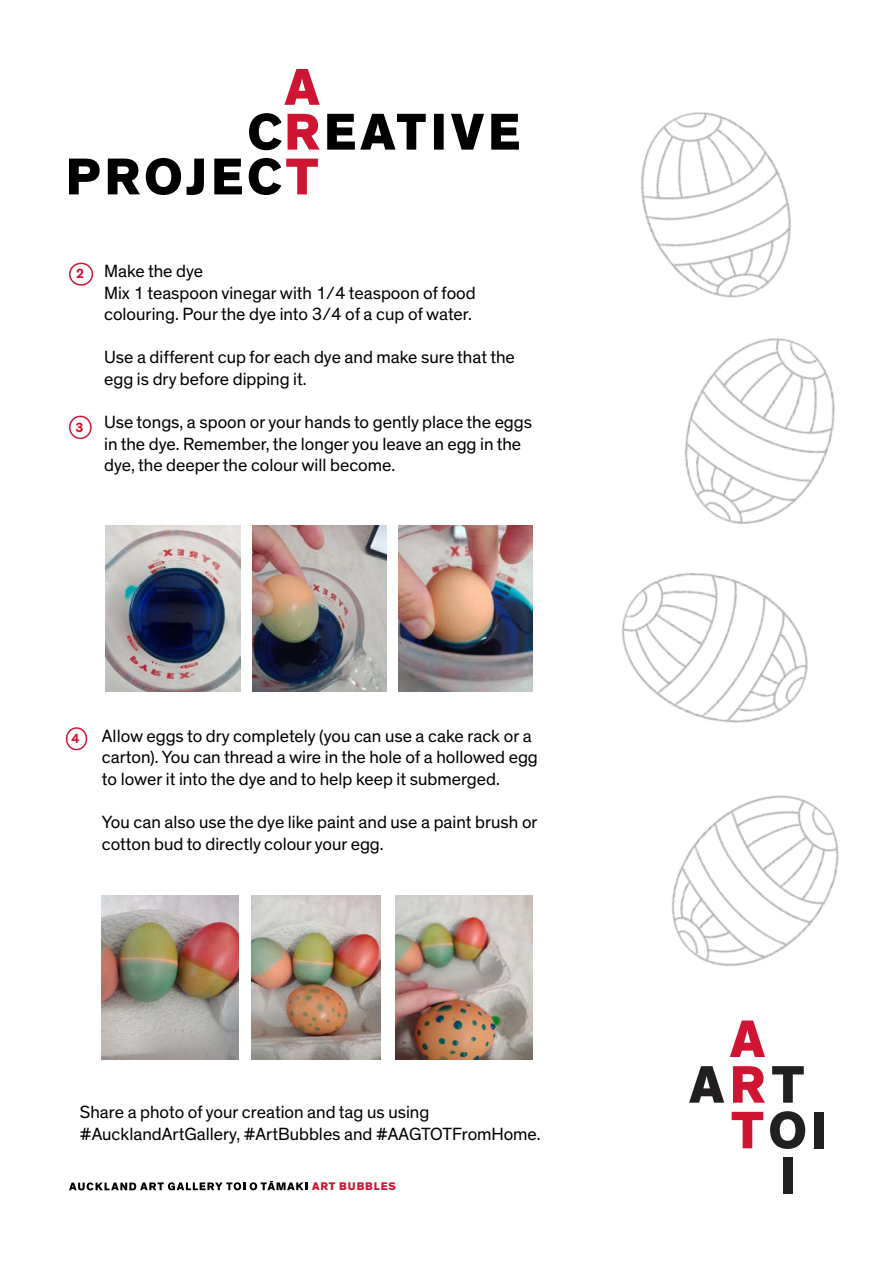
<style>
.page{position:relative;width:893px;height:1263px;background:#fff}
.page>*{position:absolute;margin:0;border:0;box-sizing:border-box;transform-origin:0 0}
.t1{font:18px/21.6px "Theinhardt";color:#000}
.t2{font:700 13.5px "Theinhardt";color:#d01532}
.t3{font:800 11.25px "Theinhardt";letter-spacing:.08em;color:#d01532}
.s1{font-weight:700;font-size:13.5px;color:#d01532}
</style>
<div class="page">
<img style="left:641px;top:112px;width:150px;height:183px">
<img style="left:684px;top:295px;width:151px;height:230px">
<img style="left:622px;top:572px;width:186px;height:149px">
<img style="left:671px;top:721px;width:168px;height:245px">
<svg style="left:730px;top:1020px;width:35px;height:37px"></svg>
<div style="left:783px;top:1157px;width:10px;height:37px;background:#221f20"></div>
<div style="left:814px;top:1112px;width:10px;height:36px;background:#221f20"></div>
<svg style="left:770px;top:1111px;width:35px;height:38px"></svg>
<svg style="left:733px;top:1066px;width:32px;height:37px"></svg>
<svg style="left:689px;top:1066px;width:35px;height:37px"></svg>
<svg style="left:772px;top:1066px;width:32px;height:37px"></svg>
<svg style="left:732px;top:1112px;width:31px;height:36px"></svg>
<svg style="left:288px;top:114px;width:32px;height:36px"></svg>
<svg style="left:284px;top:69px;width:36px;height:36px"></svg>
<svg style="left:249px;top:113px;width:33px;height:37px"></svg>
<svg style="left:327px;top:114px;width:192px;height:36px"></svg>
<svg style="left:69px;top:158px;width:249px;height:37px"></svg>
<svg style="left:69px;top:1181px;width:238px;height:9px"></svg>
<img style="left:105px;top:526px;width:135px;height:165px">
<img style="left:253px;top:526px;width:133px;height:165px">
<img style="left:398px;top:526px;width:135px;height:165px">
<div style="left:69px;top:263px;width:24px;height:23px;border:2px solid #d01532;border-radius:50%"></div>
<div style="left:69px;top:416px;width:23px;height:23px;border:2px solid #d01532;border-radius:50%"></div>
<img style="left:252px;top:896px;width:129px;height:164px">
<img style="left:102px;top:896px;width:137px;height:164px">
<img style="left:395px;top:896px;width:138px;height:164px">
<div style="left:66px;top:727px;width:21px;height:23px;border:2px solid #d01532;border-radius:50%"></div>
<p class="t2" style="left:76px;top:265px;width:9px">2</p>
<p class="t2" style="left:76px;top:419px;width:9px">3</p>
<p class="t1" style="left:104px;top:261px;width:373px">Make the dye<br>Mix 1 teaspoon vinegar with 1/4 teaspoon of food colouring. Pour the dye into 3/4 of a cup of water.</p>
<p class="t1" style="left:104px;top:347px;width:412px">Use a different cup for each dye and make sure that the egg is dry before dipping it.</p>
<p class="t1" style="left:104px;top:412px;width:429px">Use tongs, a spoon or your hands to gently place the eggs in the dye. Remember, the longer you leave an egg in the dye, the deeper the colour will become.</p>
<p class="t1" style="left:102px;top:725px;width:437px;text-indent:-30px"><span class="s1">4</span> Allow eggs to dry completely (you can use a cake rack or a carton). You can thread a wire in the hole of a hollowed egg to lower it into the dye and to help keep it submerged.</p>
<p class="t1" style="left:102px;top:812px;width:437px">You can also use the dye like paint and use a paint brush or cotton bud to directly colour your egg.</p>
<p class="t1" style="left:80px;top:1101px;width:462px">Share a photo of your creation and tag us using #AucklandArtGallery, #ArtBubbles and #AAGTOTFromHome.</p>
<p class="t3" style="left:312px;top:1179px;width:85px">ART BUBBLES</p>
</div>
